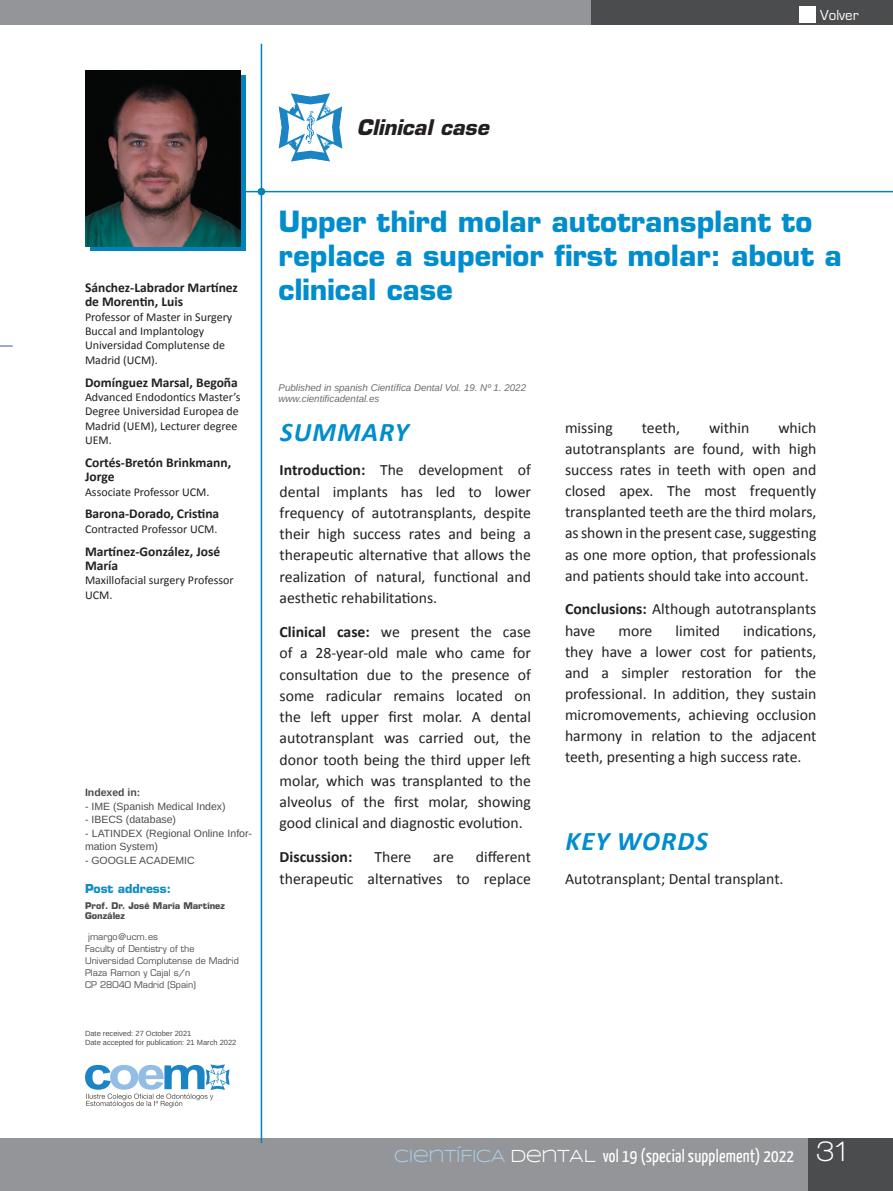
<style>
.page{position:relative;width:893px;height:1191px;background:#fff}
.page>*{position:absolute;margin:0;border:0;box-sizing:border-box;transform-origin:0 0}
.t1{font:700 28.5px/34.2px "Eurostile";color:#008dce}
.t2{font:italic 700 27px "Calibri";letter-spacing:.04em;color:#008dce}
.t3{font:italic 700 21px "Eurostile";color:#231f20}
.t4{font:18px "Yanone Kaffeesatz";letter-spacing:.01em;color:#fff}
.t5{font:15.75px/21.3px "Calibri";color:#231f20;text-align:justify}
.t6{font:700 15.75px "Calibri";color:#231f20}
.t7{font:15px "Eurostile";color:#fff}
.t8{font:700 13.5px/14.2px "Calibri";color:#231f20}
.t9{font:12px/14.4px "Calibri";color:#231f20}
.t10{font:700 12px "Eurostile";color:#0f8dc2}
.t11{font:10.5px/13.5px "Arimo";color:#4b4c4d}
.t12{font:700 10.5px "Arimo";color:#4b4c4d}
.t13{font:italic 9.75px/11.7px "Arimo";color:#6c6d70}
.t14{font:9px/12px "Eurostile";color:#4b4c4d}
.t15{font:700 9px/10.8px "Eurostile";color:#4b4c4d}
.t16{font:7.5px/9px "Arimo";color:#4b4c4d}
.s1{font-weight:700}
.s2{font-family:"Syncopate";color:#abcce5}
.s3{font-family:"Syncopate"}
.s4{font-family:"Walkway";font-weight:700;font-size:30px}
</style>
<div class="page">
<div style="left:0;top:1138px;width:893px;height:53px;background:#939598"></div>
<div style="left:808px;top:1138px;width:85px;height:53px;background:#4b4c4d"></div>
<div style="left:0;top:0;width:893px;height:25px;background:#939598"></div>
<div style="left:591px;top:0;width:302px;height:25px;background:#4b4c4d"></div>
<img style="left:800px;top:7px;width:16px;height:16px">
<hr style="left:261px;top:44px;width:1px;height:1099px;background:#0082ba">
<hr style="left:213px;top:191px;width:680px;height:1px;background:#0082ba">
<div style="left:90px;top:75px;width:156px;height:176px;background:#0082ba"></div>
<div style="left:258px;top:188px;width:7px;height:7px;background:#0082ba;border-radius:50%"></div>
<svg style="left:279px;top:93px;width:64px;height:69px"></svg>
<svg style="left:85px;top:1064px;width:145px;height:43px"></svg>
<svg style="left:0;top:345px;width:13px;height:2px"></svg>
<img style="left:85px;top:70px;width:156px;height:176px">
<p class="t7" style="left:820px;top:7px;width:40px">Volver</p>
<h3 class="t3" style="left:357px;top:114px;width:133px">Clinical case</h3>
<p class="t8" style="left:85px;top:280px;width:154px">Sánchez-Labrador Martínez de Morentin, Luis</p>
<p class="t9" style="left:85px;top:309px;width:149px">Professor of Master in Surgery<br>Buccal and Implantology<br>Universidad Complutense de<br>Madrid (UCM).</p>
<p class="t8" style="left:85px;top:374px;width:154px">Domínguez Marsal, Begoña</p>
<p class="t9" style="left:85px;top:389px;width:157px">Advanced Endodontics Master’s<br>Degree Universidad Europea de<br>Madrid (UEM), Lecturer degree<br>UEM.</p>
<p class="t8" style="left:85px;top:455px;width:148px">Cortés-Bretón Brinkmann,<br>Jorge</p>
<p class="t9" style="left:85px;top:484px;width:126px">Associate Professor UCM.</p>
<p class="t8" style="left:85px;top:506px;width:136px">Barona-Dorado, Cristina</p>
<p class="t9" style="left:85px;top:521px;width:134px">Contracted Professor UCM.</p>
<p class="t8" style="left:85px;top:543px;width:137px">Martínez-González, José<br>María</p>
<p class="t9" style="left:85px;top:572px;width:150px">Maxillofacial surgery Professor<br>UCM.</p>
<p class="t12" style="left:85px;top:785px;width:57px">Indexed in:</p>
<p class="t11" style="left:85px;top:799px;width:142px">- IME (Spanish Medical Index)</p>
<p class="t11" style="left:85px;top:813px;width:93px">- IBECS (database)</p>
<p class="t11" style="left:85px;top:826px;width:169px">- LATINDEX (Regional Online Infor&shy;mation System)</p>
<p class="t11" style="left:85px;top:853px;width:111px">- GOOGLE ACADEMIC</p>
<p class="t10" style="left:85px;top:881px;width:88px">Post address:</p>
<p class="t15" style="left:85px;top:899px;width:141px">Prof. Dr. José María Martínez<br>González</p>
<p class="t14" style="left:85px;top:930px;width:155px;text-indent:3px">jmargo@ucm.es<br>Faculty of Dentistry of the<br>Universidad Complutense de Madrid<br>Plaza Ramon y Cajal s/n<br>CP 28040 Madrid (Spain)</p>
<p class="t16" style="left:85px;top:1029px;width:153px">Date received: 27 October 2021<br>Date accepted for publication: 21 March 2022</p>
<h1 class="t1" style="left:279px;top:204px;width:565px">Upper third molar autotransplant to replace a superior first molar: about a clinical case</h1>
<p class="t13" style="left:279px;top:381px;width:249px">Published in spanish Científica Dental Vol. 19. Nº 1. 2022 www.cientificadental.es</p>
<h2 class="t2" style="left:280px;top:415px;width:130px">SUMMARY</h2>
<p class="t5" style="left:280px;top:459px;width:253px"><span class="s1">Introduction:</span> The development of dental implants has led to lower frequency of autotransplants, despite their high success rates and being a therapeutic alternative that allows the realization of natural, functional and aesthetic rehabilitations.</p>
<p class="t5" style="left:280px;top:620px;width:253px"><span class="s1">Clinical case:</span> we present the case of a 28-year-old male who came for consultation due to the presence of some radicular remains located on the left upper first molar. A dental autotransplant was carried out, the donor tooth being the third upper left molar, which was transplanted to the alveolus of the first molar, showing good clinical and diagnostic evolution.</p>
<p class="t6" style="left:280px;top:847px;width:74px">Discussion:</p>
<p class="t5" style="left:374px;top:846px;width:38px">There</p>
<p class="t5" style="left:433px;top:846px;width:22px">are</p>
<p class="t5" style="left:280px;top:846px;width:253px;text-align:right">different<br>therapeutic alternatives to replace</p>
<p class="t5" style="left:565px;top:416px;width:253px;text-indent:213px">which autotransplants are found, with high success rates in teeth with open and closed apex. The most frequently transplanted teeth are the third molars, as shown in the present case, suggesting as one more option, that professionals and patients should take into account.</p>
<p class="t5" style="left:565px;top:598px;width:253px"><span class="s1">Conclusions:</span> Although autotransplants have</p>
<p class="t5" style="left:565px;top:416px;width:49px">missing</p>
<p class="t5" style="left:642px;top:416px;width:40px">teeth,</p>
<p class="t5" style="left:709px;top:416px;width:42px">within</p>
<p class="t5" style="left:618px;top:619px;width:36px">more</p>
<p class="t5" style="left:675px;top:619px;width:46px">limited</p>
<p class="t5" style="left:565px;top:619px;width:253px;text-indent:178px">indications, they have a lower cost for patients, and a simpler restoration for the professional. In addition, they sustain micromovements, achieving occlusion harmony in relation to the adjacent teeth, presenting a high success rate.</p>
<h2 class="t2" style="left:566px;top:824px;width:144px">KEY WORDS</h2>
<p class="t5" style="left:565px;top:867px;width:220px">Autotransplant; Dental transplant.</p>
<p class="t4" style="left:394px;top:1144px;width:454px"><span class="s2">CIENTÍFICA</span> <span class="s3">DENTAL</span> vol 19 (special supplement) 2022 <span class="s4">31</span></p>
</div>
